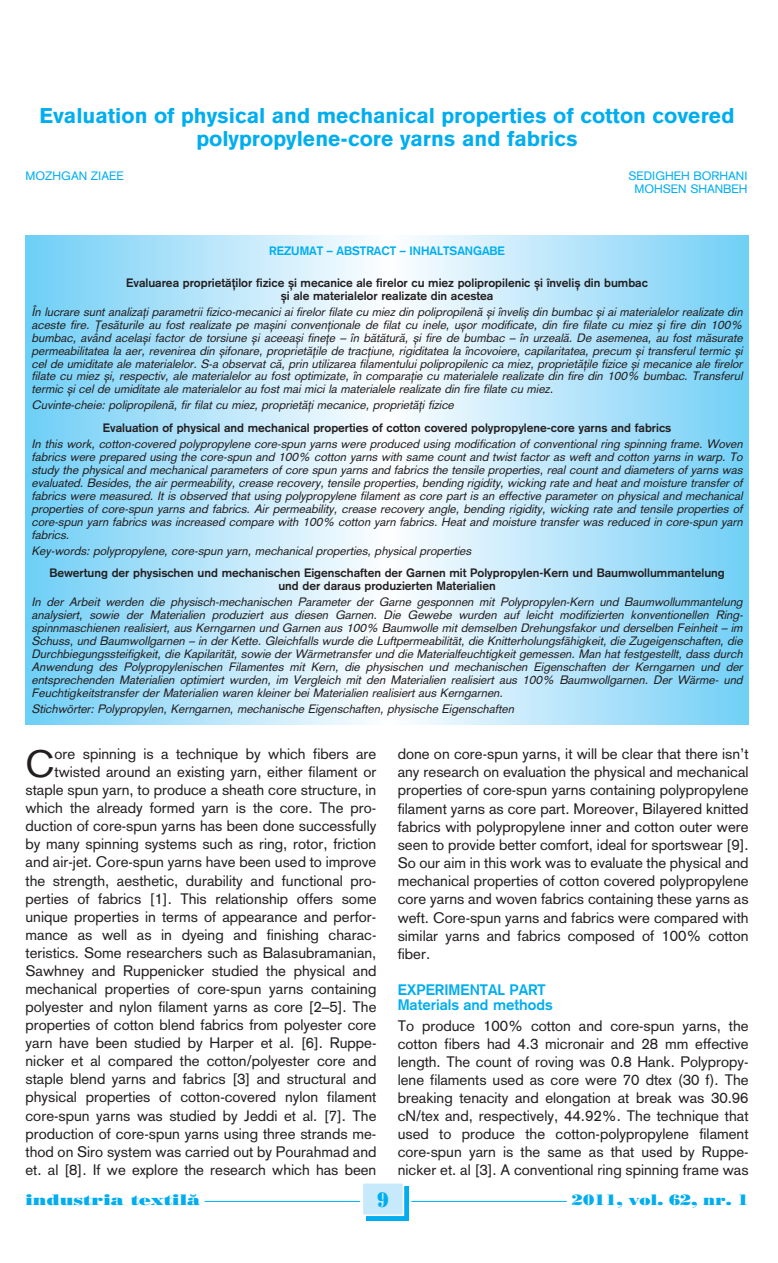
<style>
.page{position:relative;width:778px;height:1263px;background:#fff}
.page>*{position:absolute;margin:0;border:0;box-sizing:border-box;transform-origin:0 0}
.t1{font:37.5px "Akzid Gro Rom East";color:#231f20}
.t2{font:21px/22.6px "Akzid Gro Bla East";color:#00aeef;text-align:center}
.t3{font:21px "Bodoni East Pos";color:#00aeef;scale:.8 1}
.t4{font:15px/18.1px "Akzid Gro Rom East";color:#231f20;text-align:justify}
.t5{font:15px/15.1px "Akzid Gro Bol East";color:#00aeef}
.t6{font:15px "Bodoni East Pos";color:#00aeef;scale:1.28 1}
.t7{font:15px "Bodoni East Pos";color:#00aeef;scale:1.12 1}
.t8{font:italic 12px/12.9px "Akzid Gro Rom East";color:#231f20;text-align:justify}
.t9{font:12px/12.9px "Akzid Gro Bol East";color:#231f20;text-align:center}
.t10{font:12px/12.9px "Akzid Gro Rom East";color:#00aeef;text-align:center}
.t11{font:12px "Akzid Gro Bol East";color:#00aeef}
</style>
<div class="page">
<svg style="left:26px;top:236px;width:722px;height:489px;background:#b7e5fa"></svg>
<svg style="left:366px;top:1186px;width:42px;height:34px"></svg>
<div style="left:362px;top:1183px;width:41px;height:32px;background:#c6eafb"></div>
<div style="left:362px;top:1182px;width:42px;height:34px;border:2px solid #fff"></div>
<hr style="left:204px;top:1201px;width:156px;height:1px;background:#00aeef">
<hr style="left:411px;top:1201px;width:156px;height:1px;background:#00aeef">
<h2 class="t2" style="left:39px;top:107px;width:696px">Evaluation of physical and mechanical properties of cotton covered polypropylene-core yarns and fabrics</h2>
<p class="t10" style="left:26px;top:171px;width:100px">MOZHGAN ZIAEE</p>
<p class="t10" style="left:628px;top:171px;width:120px">SEDIGHEH BORHANI<br>MOHSEN SHANBEH</p>
<p class="t11" style="left:269px;top:246px;width:237px">REZUMAT â ABSTRACT â INHALTSANGABE</p>
<p class="t9" style="left:126px;top:277px;width:523px">Evaluarea propriet„˛ilor fizice ∫i mecanice ale firelor cu miez polipropilenic ∫i Ónveli∫ din bumbac ∫i ale materialelor realizate din acestea</p>
<p class="t8" style="left:32px;top:307px;width:715px">Œn lucrare sunt analiza˛i parametrii fizico-mecanici ai firelor filate cu miez din polipropilen„ ∫i Ónveli∫ din bumbac ∫i ai materialelor realizate din aceste fire. fies„turile au fost realizate pe ma∫ini conven˛ionale de filat cu inele, u∫or modificate, din fire filate cu miez ∫i fire din 100% bumbac, av‚nd acela∫i factor de torsiune ∫i aceea∫i fine˛e â Ón b„t„tur„, ∫i fire de bumbac â Ón urzeal„. De asemenea, au fost m„surate permeabilitatea la aer, revenirea din ∫ifonare, propriet„˛ile de trac˛iune, rigiditatea la Óncovoiere, capilaritatea, precum ∫i transferul termic ∫i cel de umiditate ale materialelor. S-a observat c„, prin utilizarea filamentului polipropilenic ca miez, propriet„˛ile fizice ∫i mecanice ale firelor filate cu miez ∫i, respectiv, ale materialelor au fost optimizate, Ón compara˛ie cu materialele realizate din fire din 100% bumbac. Transferul termic ∫i cel de umiditate ale materialelor au fost mai mici la materialele realizate din fire filate cu miez.</p>
<p class="t8" style="left:32px;top:400px;width:426px">Cuvinte-cheie: polipropilen„, fir filat cu miez, propriet„˛i mecanice, propriet„˛i fizice</p>
<p class="t9" style="left:103px;top:422px;width:570px">Evaluation of physical and mechanical properties of cotton covered polypropylene-core yarns and fabrics</p>
<p class="t8" style="left:32px;top:439px;width:715px;text-align:left">In this work, cotton-covered polypropylene core-spun yarns were produced using modification of conventional ring spinning frame. Woven fabrics were prepared using the core-spun and 100% cotton yarns with same count and twist factor as weft and cotton yarns in warp. To study the physical and mechanical parameters of core spun yarns and fabrics the tensile properties, real count and diameters of yarns was evaluated. Besides, the air permeability, crease recovery, tensile properties, bending rigidity, wicking rate and heat and moisture transfer of fabrics were measured. It is observed that using polypropylene filament as core part is an effective parameter on physical and mechanical properties of core-spun yarns and fabrics. Air permeability, crease recovery angle, bending rigidity, wicking rate and tensile properties of core-spun yarn fabrics was increased compare with 100% cotton yarn fabrics. Heat and moisture transfer was reduced in core-spun yarn fabrics.</p>
<p class="t8" style="left:32px;top:545px;width:443px">Key-words: polypropylene, core-spun yarn, mechanical properties, physical properties</p>
<p class="t9" style="left:49px;top:567px;width:677px">Bewertung der physischen und mechanischen Eigenschaften der Garnen mit Polypropylen-Kern und Baumwollummantelung und der daraus produzierten Materialien</p>
<p class="t8" style="left:32px;top:597px;width:715px">In der Arbeit werden die physisch-mechanischen Parameter der Garne gesponnen mit Polypropylen-Kern und Baumwollummantelung analysiert, sowie der Materialien produziert aus diesen Garnen. Die Gewebe wurden auf leicht modifizierten konventionellen Ring&shy;spinnmaschienen realisiert, aus Kerngarnen und Garnen aus 100% Baumwolle mit demselben Drehungsfakor und derselben Feinheit â im Schuss, und Baumwollgarnen â in der Kette. Gleichfalls wurde die Luftpermeabilit‰t, die Knitterholungsf‰higkeit, die Zugeigenschaften, die Durchbiegungssteifigkeit, die Kapilarit‰t, sowie der W‰rmetransfer und die Materialfeuchtigkeit gemessen. Man hat festgestellt, dass durch Anwendung des Polypropylenischen Filamentes mit Kern, die physischen und mechanischen Eigenschaften der Kerngarnen und der entsprechenden Materialien optimiert wurden, im Vergleich mit den Materialien realisiert aus 100% Baumwollgarnen. Der W‰rme- und Feuchtigkeitstransfer der Materialien waren kleiner bei Materialien realisiert aus Kerngarnen.</p>
<p class="t8" style="left:32px;top:703px;width:486px">Stichwˆrter: Polypropylen, Kerngarnen, mechanische Eigenschaften, physische Eigenschaften</p>
<p class="t4" style="left:26px;top:746px;width:352px;text-align:right">ore spinning is a technique by which fibers are twisted around an existing yarn, either filament or staple spun yarn, to produce a sheath core structure, in which the already formed yarn is the core. The pro&shy;duction of core-spun yarns has been done successfully by many spinning systems such as ring, rotor, friction and air-jet. Core-spun yarns have been used to improve the strength, aesthetic, durability and functional pro&shy;perties of fabrics [1]. This relationship offers some unique properties in terms of appearance and perfor&shy;mance as well as in dyeing and finishing charac&shy;teristics. Some researchers such as Balasubramanian, Sawhney and Ruppenicker studied the physical and mechanical properties of core-spun yarns containing polyester and nylon filament yarns as core [2â5]. The properties of cotton blend fabrics from polyester core yarn have been studied by Harper et al. [6]. Ruppe&shy;nicker et al compared the cotton/polyester core and staple blend yarns and fabrics [3] and structural and physical properties of cotton-covered nylon filament core-spun yarns was studied by Jeddi et al. [7]. The production of core-spun yarns using three strands me&shy;thod on Siro system was carried out by Pourahmad and et. al [8]. If we explore the research which has been</p>
<p class="t4" style="left:398px;top:746px;width:352px">done on core-spun yarns, it will be clear that there isnÖt any research on evaluation the physical and mechanical properties of core-spun yarns containing polypropylene filament yarns as core part. Moreover, Bilayered knitted fabrics with polypropylene inner and cotton outer were seen to provide better comfort, ideal for sportswear [9].<br>So our aim in this work was to evaluate the physical and mechanical properties of cotton covered polypropylene core yarns and woven fabrics containing these yarns as weft. Core-spun yarns and fabrics were compared with similar yarns and fabrics composed of 100% cotton fiber.</p>
<h1 class="t1" style="left:26px;top:750px;width:31px">C</h1>
<p class="t5" style="left:398px;top:983px;width:156px">EXPERIMENTAL PART<br>Materials and methods</p>
<p class="t4" style="left:398px;top:1019px;width:352px">To produce 100% cotton and core-spun yarns, the cotton fibers had 4.3 micronair and 28 mm effective length. The count of roving was 0.8 Hank. Polypropy&shy;lene filaments used as core were 70 dtex (30 f). The breaking tenacity and elongation at break was 30.96 cN/tex and, respectively, 44.92%. The technique that used to produce the cotton-polypropylene filament core-spun yarn is the same as that used by Ruppe&shy;nicker et. al [3]. A conventional ring spinning frame was</p>
<p class="t6" style="left:26px;top:1194px;width:138px">industria textil„</p>
<h2 class="t3" style="left:377px;top:1192px;width:16px">9</h2>
<p class="t7" style="left:572px;top:1194px;width:159px">2011, vol. 62, nr. 1</p>
</div>
